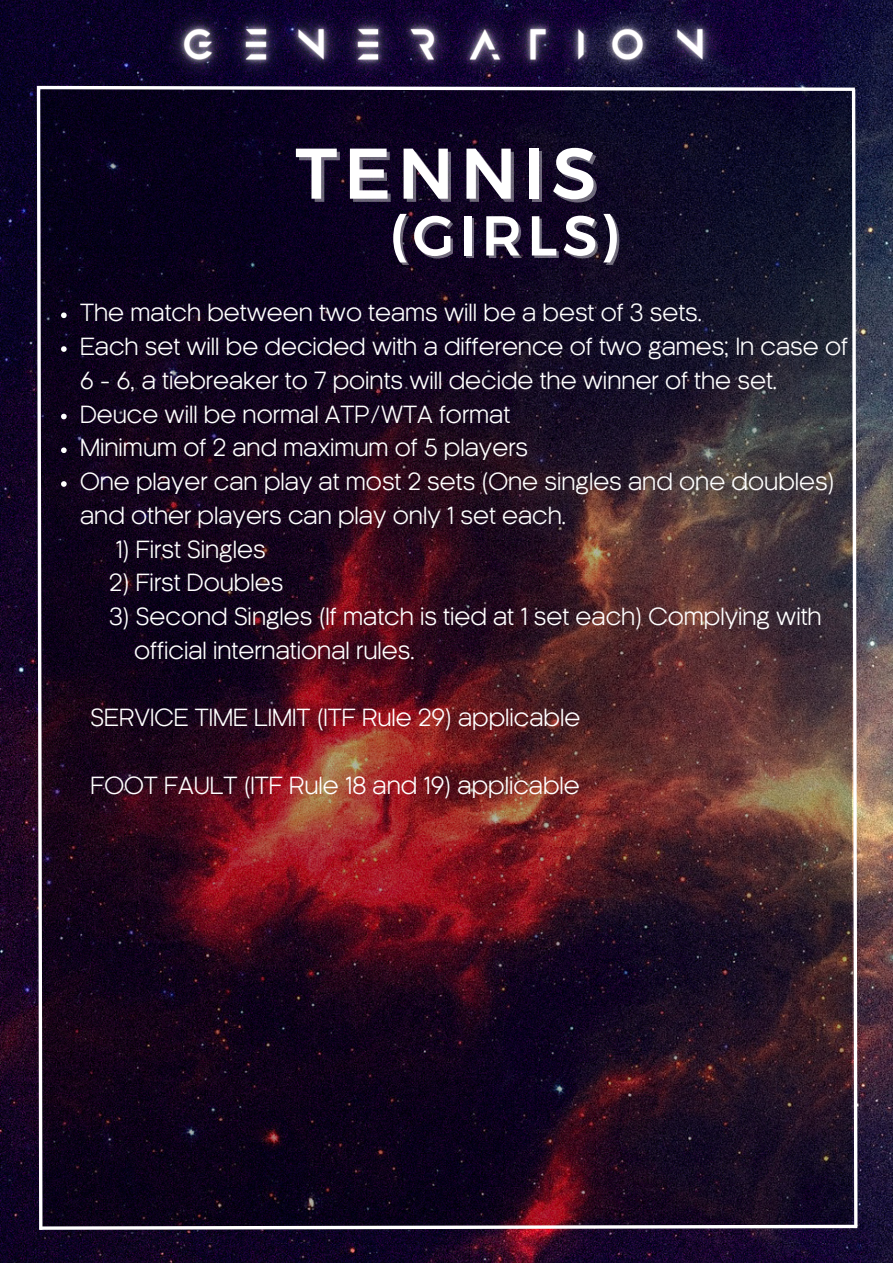
<style>
.page{position:relative;width:893px;height:1264px;background:#fff}
.page>*{position:absolute;margin:0;border:0;box-sizing:border-box;transform-origin:0 0}
.t1{font:71.55px "Kief Montaser Medium";letter-spacing:.09em;color:#fff}
.t2{font:56.1px "Kief Montaser Medium";letter-spacing:.09em;color:#fff}
.t3{font:23.1px/33.8px "Kamerik 205 Regular 6";color:#fff}
</style>
<div class="page">
<img style="left:0;top:0;width:892px;height:1262px">
<img style="left:144px;top:0;width:607px;height:83px">
<img style="left:34px;top:83px;width:826px;height:1150px">
<h1 class="t1" style="left:295px;top:129px;width:302px">TENNIS</h1>
<h2 class="t2" style="left:389px;top:201px;width:232px">(GIRLS)</h2>
<p class="t3" style="left:80px;top:297px;width:769px">The match between two teams will be a best of 3 sets.<br>Each set will be decided with a difference of two games; In case of 6 - 6, a tiebreaker to 7 points will decide the winner of the set.<br>Deuce will be normal ATP/WTA format<br>Minimum of 2 and maximum of 5 players<br>One player can play at most 2 sets (One singles and one doubles) and other players can play only 1 set each.</p>
<p class="t3" style="left:115px;top:534px;width:152px">1) First Singles</p>
<p class="t3" style="left:109px;top:567px;width:175px">2) First Doubles</p>
<p class="t3" style="left:134px;top:601px;width:689px;text-indent:-25px">3) Second Singles (If match is tied at 1 set each) Complying with official international rules.</p>
<p class="t3" style="left:91px;top:702px;width:491px">SERVICE TIME LIMIT (ITF Rule 29) applicable</p>
<p class="t3" style="left:91px;top:770px;width:490px">FOOT FAULT (ITF Rule 18 and 19) applicable</p>
</div>
